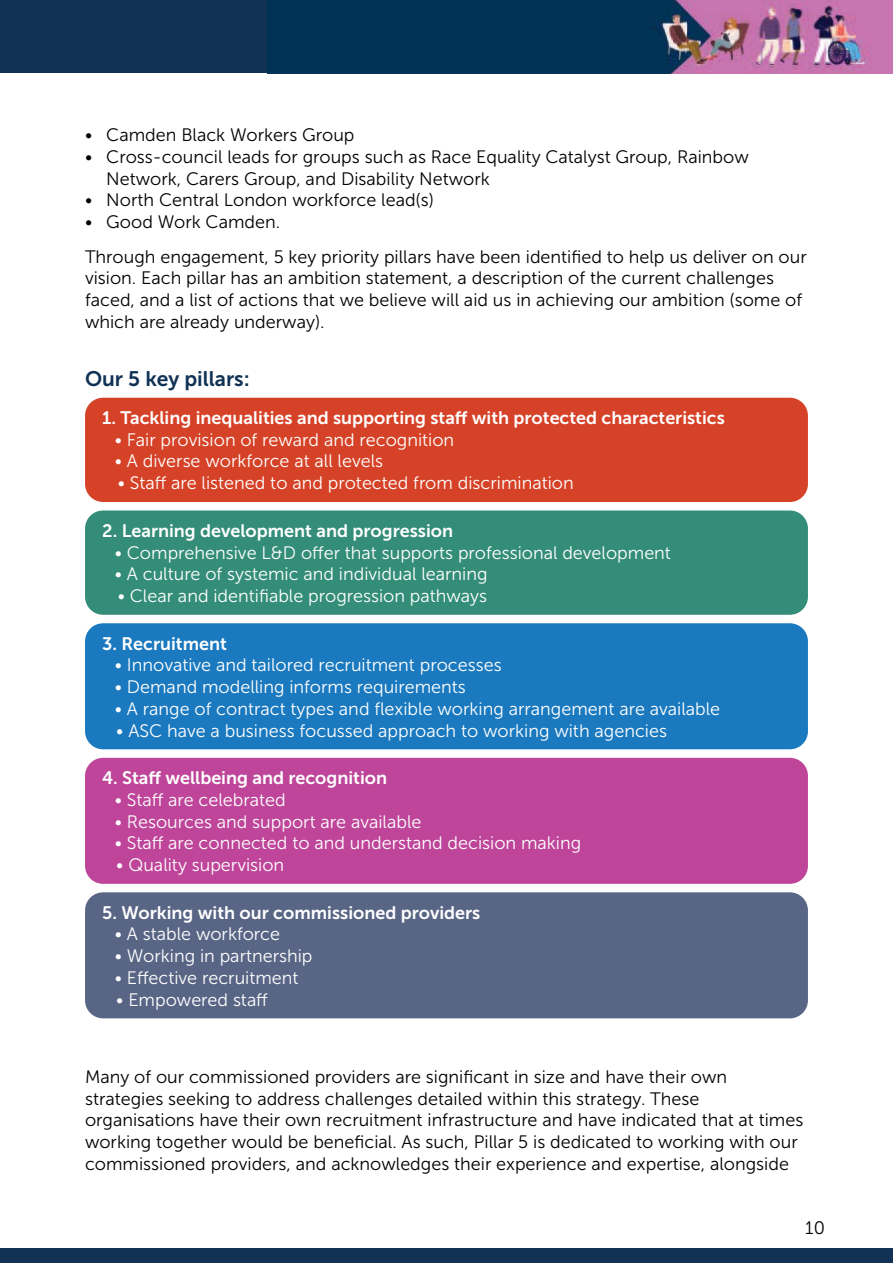
<style>
.page{position:relative;width:893px;height:1263px;background:#fff}
.page>*{position:absolute;margin:0;border:0;box-sizing:border-box;transform-origin:0 0}
.head{font:21px "Museo Sans 700";color:#113255}
.Body{font:18px/21.8px "Museo Sans 300";color:#000}
.Body-2{font:18px "Museo Sans 300";color:#fff}
.Body-3{font:18px "Museo Sans 700";color:#fff}
</style>
<div class="page">
<div style="left:0;top:1248px;width:893px;height:15px;background:#113255"></div>
<div style="left:0;top:0;width:893px;height:73px;background:#113255"></div>
<img style="left:267px;top:0;width:626px;height:73px">
<div style="left:85px;top:398px;width:723px;height:104px;background:#d64227;border-radius:18px"></div>
<div style="left:85px;top:510px;width:723px;height:105px;background:#338d78;border-radius:18px"></div>
<div style="left:85px;top:623px;width:723px;height:126px;background:#1a79bf;border-radius:18px"></div>
<div style="left:85px;top:758px;width:723px;height:126px;background:#be4599;border-radius:18px"></div>
<div style="left:85px;top:892px;width:723px;height:126px;background:#586585;border-radius:18px"></div>
<p class="Body" style="left:85px;top:124px;width:271px">• Camden Black Workers Group</p>
<p class="Body" style="left:106px;top:146px;width:644px;text-indent:-21px">• Cross-council leads for groups such as Race Equality Catalyst Group, Rainbow<br>Network, Carers Group, and Disability Network</p>
<p class="Body" style="left:85px;top:189px;width:350px">• North Central London workforce lead(s)</p>
<p class="Body" style="left:85px;top:211px;width:197px">• Good Work Camden.</p>
<p class="Body" style="left:85px;top:246px;width:723px">Through engagement, 5 key priority pillars have been identified to help us deliver on our vision. Each pillar has an ambition statement, a description of the current challenges faced, and a list of actions that we believe will aid us in achieving our ambition (some of which are already underway).</p>
<p class="head" style="left:85px;top:367px;width:166px">Our 5 key pillars:</p>
<p class="Body-3" style="left:102px;top:408px;width:624px">1. Tackling inequalities and supporting staff with protected characteristics</p>
<p class="Body-2" style="left:115px;top:430px;width:341px">• Fair provision of reward and recognition</p>
<p class="Body-2" style="left:115px;top:452px;width:270px">• A diverse workforce at all levels</p>
<p class="Body-2" style="left:118px;top:473px;width:457px">• Staff are listened to and protected from discrimination</p>
<p class="Body-3" style="left:102px;top:520px;width:352px">2. Learning development and progression</p>
<p class="Body-2" style="left:115px;top:543px;width:558px">• Comprehensive L&amp;D offer that supports professional development</p>
<p class="Body-2" style="left:115px;top:564px;width:374px">• A culture of systemic and individual learning</p>
<p class="Body-2" style="left:118px;top:586px;width:371px">• Clear and identifiable progression pathways</p>
<p class="Body-3" style="left:102px;top:633px;width:126px">3. Recruitment</p>
<p class="Body-2" style="left:115px;top:655px;width:388px">• Innovative and tailored recruitment processes</p>
<p class="Body-2" style="left:115px;top:677px;width:352px">• Demand modelling informs requirements</p>
<p class="Body-2" style="left:115px;top:699px;width:607px">• A range of contract types and flexible working arrangement are available</p>
<p class="Body-2" style="left:116px;top:721px;width:552px">• ASC have a business focussed approach to working with agencies</p>
<p class="Body-3" style="left:102px;top:768px;width:286px">4. Staff wellbeing and recognition</p>
<p class="Body-2" style="left:115px;top:790px;width:172px">• Staff are celebrated</p>
<p class="Body-2" style="left:115px;top:812px;width:308px">• Resources and support are available</p>
<p class="Body-2" style="left:115px;top:833px;width:468px">• Staff are connected to and understand decision making</p>
<p class="Body-2" style="left:116px;top:855px;width:169px">• Quality supervision</p>
<p class="Body-3" style="left:102px;top:902px;width:380px">5. Working with our commissioned providers</p>
<p class="Body-2" style="left:115px;top:924px;width:167px">• A stable workforce</p>
<p class="Body-2" style="left:115px;top:946px;width:199px">• Working in partnership</p>
<p class="Body-2" style="left:115px;top:968px;width:185px">• Effective recruitment</p>
<p class="Body-2" style="left:116px;top:990px;width:153px">• Empowered staff</p>
<p class="Body" style="left:85px;top:1066px;width:720px">Many of our commissioned providers are significant in size and have their own strategies seeking to address challenges detailed within this strategy. These organisations have their own recruitment infrastructure and have indicated that at times working together would be beneficial. As such, Pillar 5 is dedicated to working with our commissioned providers, and acknowledges their experience and expertise, alongside</p>
<p class="Body" style="left:805px;top:1217px;width:21px">10</p>
</div>
